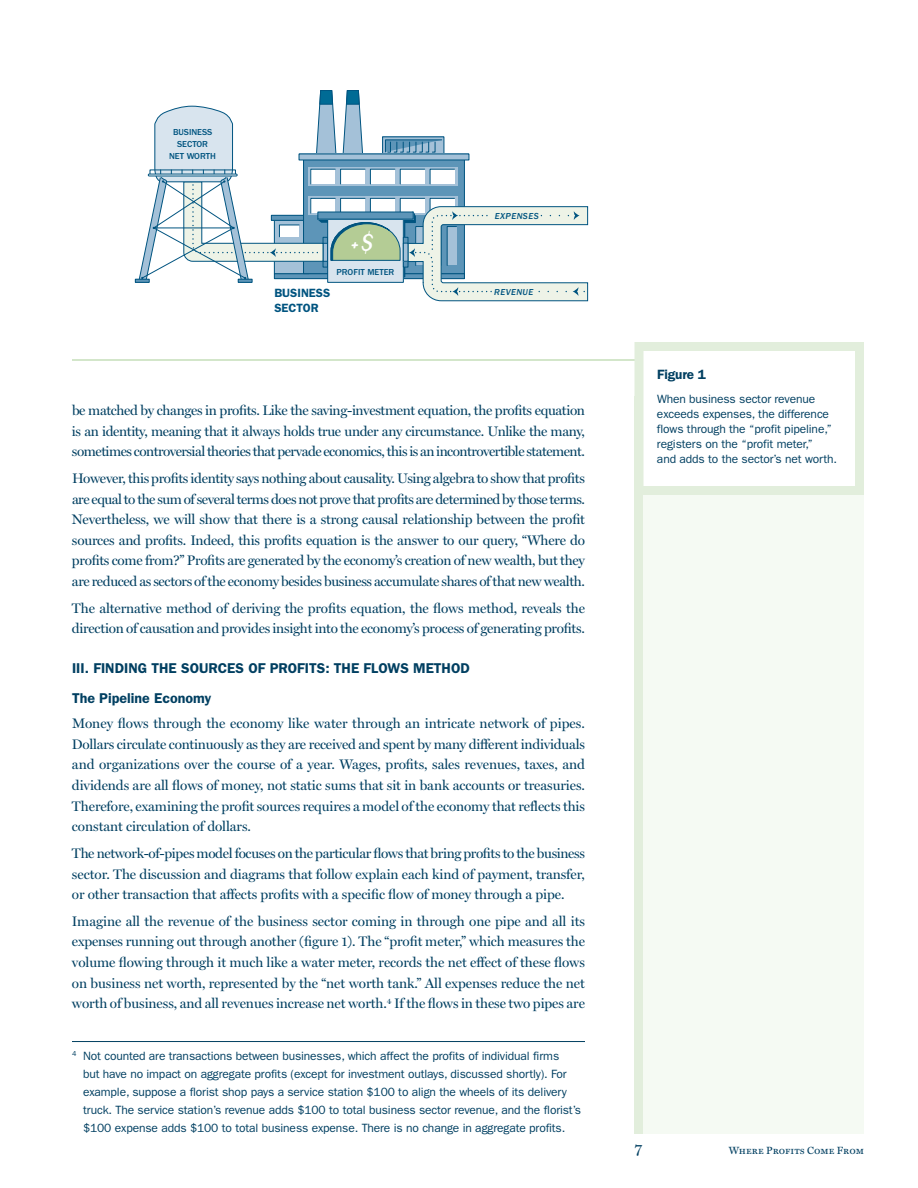
<style>
.page{position:relative;width:918px;height:1188px;background:#fff}
.page>*{position:absolute;margin:0;border:0;box-sizing:border-box;transform-origin:0 0}
.t1{font:italic 700 23.7px "Template Gothic";color:#fff}
.t2{font:15px "Miller Text Roman SC";color:#003f61}
.t3{font:600 14.25px/29.7px "Franklin Gothic";color:#003f61}
.t4{font:13.8px/20.7px "Miller Display";letter-spacing:-.01em;color:#003f61;text-align:justify}
.t5{font:600 13.5px "Franklin Gothic";letter-spacing:-.01em;color:#003f61}
.t6{font:12px/15px "Franklin Gothic";letter-spacing:-.01em;color:#003f61}
.t7{font:600 12px/15px "Franklin Gothic";color:#005480}
.t8{font:10.5px "Miller Text Roman SC";color:#003f61}
.t9{font:500 9px/12px "Franklin Gothic";color:#005480}
.t10{font:italic 500 9px "Franklin Gothic";color:#005480}
</style>
<div class="page">
<div style="left:634px;top:396px;width:10px;height:738px;background:#e2eedc"></div>
<div style="left:644px;top:396px;width:220px;height:738px;background:#f5faf3"></div>
<hr style="left:72px;top:360px;width:792px;height:1px;background:#a9ce97">
<div style="left:135px;top:279px;width:15px;height:4px;border:1px solid #005480"></div>
<svg style="left:138px;top:90px;width:450px;height:212px"></svg>
<div style="left:644px;top:351px;width:211px;height:135px;background:#fff"></div>
<div style="left:634px;top:342px;width:230px;height:153px;border:9px solid #e2eedc"></div>
<hr style="left:72px;top:1041px;width:513px;height:1px;background:#003f61">
<p class="t9" style="left:173px;top:126px;width:44px">BUSINESS<br>SECTOR<br>ET WORTH</p>
<p class="t7" style="left:274px;top:286px;width:57px">BUSINESS<br>SECTOR</p>
<h1 class="t1" style="left:350px;top:229px;width:28px">+$</h1>
<p class="t9" style="left:342px;top:267px;width:48px">ROFIT METE</p>
<p class="t10" style="left:500px;top:213px;width:40px">XPENSES</p>
<p class="t10" style="left:500px;top:289px;width:35px">EVENUE</p>
<p class="t4" style="left:72px;top:400px;width:515px">be matched by changes in profits. Like the saving-investment equation, the profits equation is an identity, meaning that it always holds true under any circumstance. Unlike the many, sometimes controversial theories that pervade economics, this is an incontrovertible statement.</p>
<p class="t4" style="left:72px;top:468px;width:515px">However, this profits identity says nothing about causality. Using algebra to show that profits are equal to the sum of several terms does not prove that profits are determined by those terms.<br>Nevertheless, we will show that there is a strong causal relationship between the profit sources and profits. Indeed, this profits equation is the answer to our query, “Where do profits come from?” Profits are generated by the economy’s creation of new wealth, but they are reduced as sectors ofthe economy besides business accumulate shares ofthat new wealth.</p>
<p class="t4" style="left:72px;top:598px;width:515px">The alternative method of deriving the profits equation, the flows method, reveals the direction of causation and provides insight into the economy’s process of generating profits.</p>
<p class="t3" style="left:72px;top:655px;width:399px">III. FINDING THE SOURCES OF PROFITS: THE FLOWS METHOD<br>The Pipeline Economy</p>
<p class="t4" style="left:72px;top:713px;width:515px">Money flows through the economy like water through an intricate network of pipes.<br>Dollars circulate continuously as they are received and spent by many different individuals and organizations over the course of a year. Wages, profits, sales revenues, taxes, and dividends are all flows of money, not static sums that sit in bank accounts or treasuries.<br>Therefore, examining the profit sources requires a model of the economy that reflects this constant circulation of dollars.</p>
<p class="t4" style="left:72px;top:843px;width:514px">The network-of-pipes model focuses on the particular flows that bring profits to the business sector. The discussion and diagrams that follow explain each kind of payment, transfer, or other transaction that affects profits with a specific flow of money through a pipe.</p>
<p class="t4" style="left:72px;top:911px;width:515px">Imagine all the revenue of the business sector coming in through one pipe and all its expenses running out through another (figure 1). The “profit meter,” which measures the volume flowing through it much like a water meter, records the net effect of these flows on business net worth, represented by the “net worth tank.” All expenses reduce the net worth of business, and all revenues increase net worth.<sup>4</sup> If the flows in these two pipes are</p>
<p class="t6" style="left:83px;top:1048px;width:499px;line-height:18px;text-indent:-11px"><sup>4</sup> Not counted are transactions between businesses, which affect the profits of individual firms<br>but have no impact on aggregate profits (except for investment outlays, discussed shortly). For example, suppose a florist shop pays a service station $100 to align the wheels of its delivery truck. The service station’s revenue adds $100 to total business sector revenue, and the florist’s $100 expense adds $100 to total business expense. There is no change in aggregate profits.</p>
<p class="t5" style="left:657px;top:370px;width:50px">Figure 1</p>
<p class="t6" style="left:657px;top:392px;width:182px">When business sector revenue exceeds expenses, the difference flows through the “profit pipeline,” registers on the “profit meter,”<br>and adds to the sector’s net worth.</p>
<p class="t2" style="left:634px;top:1141px;width:9px">7</p>
<p class="t8" style="left:729px;top:1145px;width:137px">Where Profits Come From</p>
</div>
